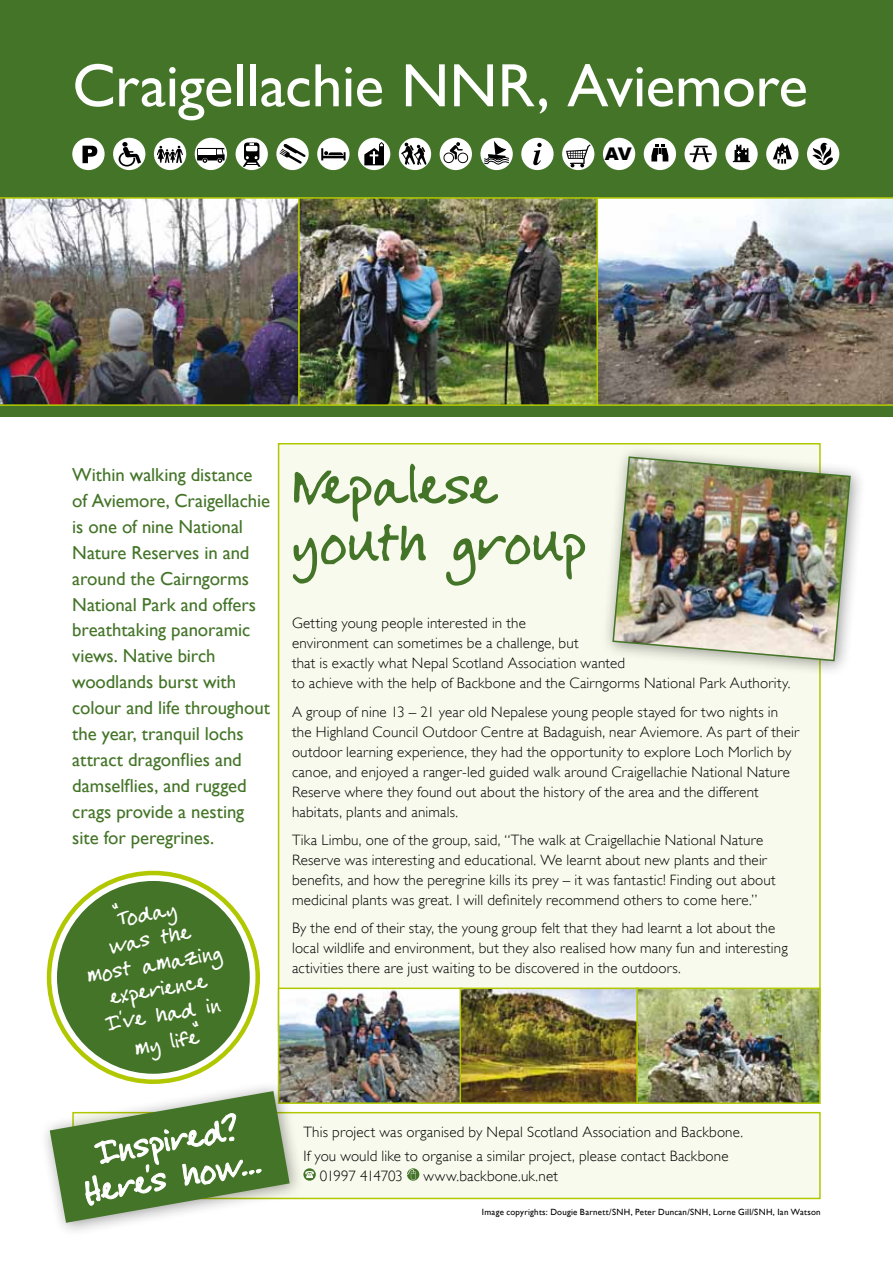
<style>
.page{position:relative;width:893px;height:1263px;background:#fff}
.page>*{position:absolute;margin:0;border:0;box-sizing:border-box;transform-origin:0 0}
.t1{font:72px/57.6px "Cheryl Hand";letter-spacing:.01em;color:#437427}
.t2{font:61.5px "Gill Sans";letter-spacing:-.01em;color:#fff}
.t3{font:43.2px/36.8px "Cheryl Hand";color:#fff;text-align:center}
.t4{font:28.5px/25.5px "Cheryl Hand";color:#fff;text-align:center}
.t5{font:18.75px/26px "Gill Sans";letter-spacing:-.005em;color:#437427}
.t6{font:900 17.4px "Arial";color:#000}
.t7{font:300 15px/20px "Gill Sans";letter-spacing:.01em;color:#000}
.t8{font:300 15px "Gill Sans";letter-spacing:-.02em;color:#000}
.t9{font:9px "Gill Sans";letter-spacing:.025em;color:#000}
</style>
<div class="page">
<div style="left:0;top:0;width:893px;height:417px;background:#437427"></div>
<div style="left:279px;top:444px;width:541px;height:587px;background:#f8faed"></div>
<img style="left:300px;top:197px;width:296px;height:209px">
<img style="left:0;top:197px;width:300px;height:209px">
<img style="left:596px;top:197px;width:297px;height:209px">
<div style="left:600px;top:444px;width:265px;height:231px;background:#000;opacity:.4"></div>
<img style="left:612px;top:456px;width:240px;height:206px">
<svg style="left:49px;top:873px;width:209px;height:209px"></svg>
<div style="left:57px;top:881px;width:193px;height:193px;background:#437427;border-radius:50%"></div>
<div style="left:37px;top:1078px;width:266px;height:158px;background:#000;opacity:.4"></div>
<img style="left:50px;top:987px;width:771px;height:236px">
<div style="left:72px;top:138px;width:33px;height:32px;background:#fff;border-radius:50%"></div>
<svg style="left:83px;top:146px;width:14px;height:17px"></svg>
<div style="left:113px;top:138px;width:32px;height:32px;background:#fff;border-radius:50%"></div>
<svg style="left:119px;top:142px;width:22px;height:24px"></svg>
<div style="left:154px;top:138px;width:32px;height:32px;background:#fff;border-radius:50%"></div>
<svg style="left:157px;top:146px;width:26px;height:17px"></svg>
<div style="left:195px;top:138px;width:32px;height:32px;background:#fff;border-radius:50%"></div>
<svg style="left:197px;top:148px;width:28px;height:15px"></svg>
<div style="left:276px;top:138px;width:33px;height:32px;background:#fff;border-radius:50%"></div>
<svg style="left:279px;top:143px;width:27px;height:21px"></svg>
<div style="left:317px;top:138px;width:32px;height:32px;background:#fff;border-radius:50%"></div>
<svg style="left:321px;top:148px;width:25px;height:12px"></svg>
<div style="left:358px;top:138px;width:32px;height:32px;background:#fff;border-radius:50%"></div>
<svg style="left:364px;top:142px;width:20px;height:23px"></svg>
<div style="left:399px;top:138px;width:32px;height:32px;background:#fff;border-radius:50%"></div>
<svg style="left:401px;top:143px;width:25px;height:22px"></svg>
<div style="left:440px;top:138px;width:32px;height:32px;background:#fff;border-radius:50%"></div>
<svg style="left:443px;top:142px;width:25px;height:21px"></svg>
<div style="left:521px;top:138px;width:33px;height:32px;background:#fff;border-radius:50%"></div>
<svg style="left:533px;top:143px;width:9px;height:22px"></svg>
<div style="left:236px;top:138px;width:32px;height:32px;background:#fff;border-radius:50%"></div>
<svg style="left:243px;top:143px;width:18px;height:24px"></svg>
<div style="left:480px;top:138px;width:33px;height:32px;background:#fff;border-radius:50%"></div>
<svg style="left:483px;top:141px;width:27px;height:25px"></svg>
<div style="left:562px;top:138px;width:32px;height:32px;background:#fff;border-radius:50%"></div>
<svg style="left:566px;top:144px;width:25px;height:23px"></svg>
<div style="left:807px;top:138px;width:32px;height:32px;background:#fff;border-radius:50%"></div>
<svg style="left:812px;top:143px;width:21px;height:22px"></svg>
<div style="left:603px;top:138px;width:32px;height:32px;background:#fff;border-radius:50%"></div>
<div style="left:644px;top:138px;width:32px;height:32px;background:#fff;border-radius:50%"></div>
<svg style="left:651px;top:144px;width:17px;height:17px"></svg>
<div style="left:725px;top:138px;width:33px;height:32px;background:#fff;border-radius:50%"></div>
<svg style="left:733px;top:145px;width:17px;height:17px"></svg>
<div style="left:685px;top:138px;width:32px;height:32px;background:#fff;border-radius:50%"></div>
<svg style="left:690px;top:146px;width:22px;height:16px"></svg>
<div style="left:766px;top:138px;width:32px;height:32px;background:#fff;border-radius:50%"></div>
<svg style="left:773px;top:143px;width:19px;height:21px"></svg>
<p class="t2" style="left:72px;top:49px;width:737px">Craigellachie NNR, Aviemore</p>
<p class="t6" style="left:605px;top:141px;width:29px">AV</p>
<p class="t5" style="left:72px;top:461px;width:199px">Within walking distance of Aviemore, Craigellachie is one of nine National<br>Nature Reserves in and around the Cairngorms<br>National Park and offers breathtaking panoramic views. Native birch woodlands burst with colour and life throughout the year, tranquil lochs attract dragonflies and damselflies, and rugged crags provide a nesting site for peregrines.</p>
<p class="t4" style="left:76px;top:912px;width:138px;rotate:-10deg">"Today<br>was the<br>most amazing experience<br>I've had in</p>
<p class="t4" style="left:132px;top:1035px;width:69px;rotate:-10deg">my life"</p>
<p class="t3" style="left:75px;top:1138px;width:180px;rotate:-10deg">Inspired?<br>Here's how...</p>
<p class="t1" style="left:292px;top:456px;width:295px">Nepalese youth group</p>
<p class="t7" style="left:292px;top:613px;width:500px">Getting young people interested in the<br>environment can sometimes be a challenge, but<br>that is exactly what Nepal Scotland Association wanted<br>to achieve with the help of Backbone and the Cairngorms National Park Authority.</p>
<p class="t7" style="left:292px;top:702px;width:509px">A group of nine 13 – 21 year old Nepalese young people stayed for two nights in the Highland Council Outdoor Centre at Badaguish, near Aviemore. As part of their outdoor learning experience, they had the opportunity to explore Loch Morlich by canoe, and enjoyed a ranger-led guided walk around Craigellachie National Nature Reserve where they found out about the history of the area and the different habitats, plants and animals.</p>
<p class="t7" style="left:292px;top:830px;width:485px">Tika Limbu, one of the group, said, “The walk at Craigellachie National Nature Reserve was interesting and educational. We learnt about new plants and their benefits, and how the peregrine kills its prey – it was fantastic! Finding out about medicinal plants was great. I will definitely recommend others to come here.”</p>
<p class="t7" style="left:292px;top:918px;width:497px">By the end of their stay, the young group felt that they had learnt a lot about the local wildlife and environment, but they also realised how many fun and interesting activities there are just waiting to be discovered in the outdoors.</p>
<p class="t7" style="left:303px;top:1119px;width:441px;line-height:24.2px">This project was organised by Nepal Scotland Association and Backbone.<br>If you would like to organise a similar project, please contact Backbone</p>
<p class="t8" style="left:320px;top:1167px;width:84px">01997 414703</p>
<p class="t7" style="left:423px;top:1166px;width:136px">www.backbone.uk.net</p>
<p class="t9" style="left:482px;top:1206px;width:340px">Image copyrights: Dougie Barnett/SNH, Peter Duncan/SNH, Lorne Gill/SNH, Ian Watson</p>
</div>
